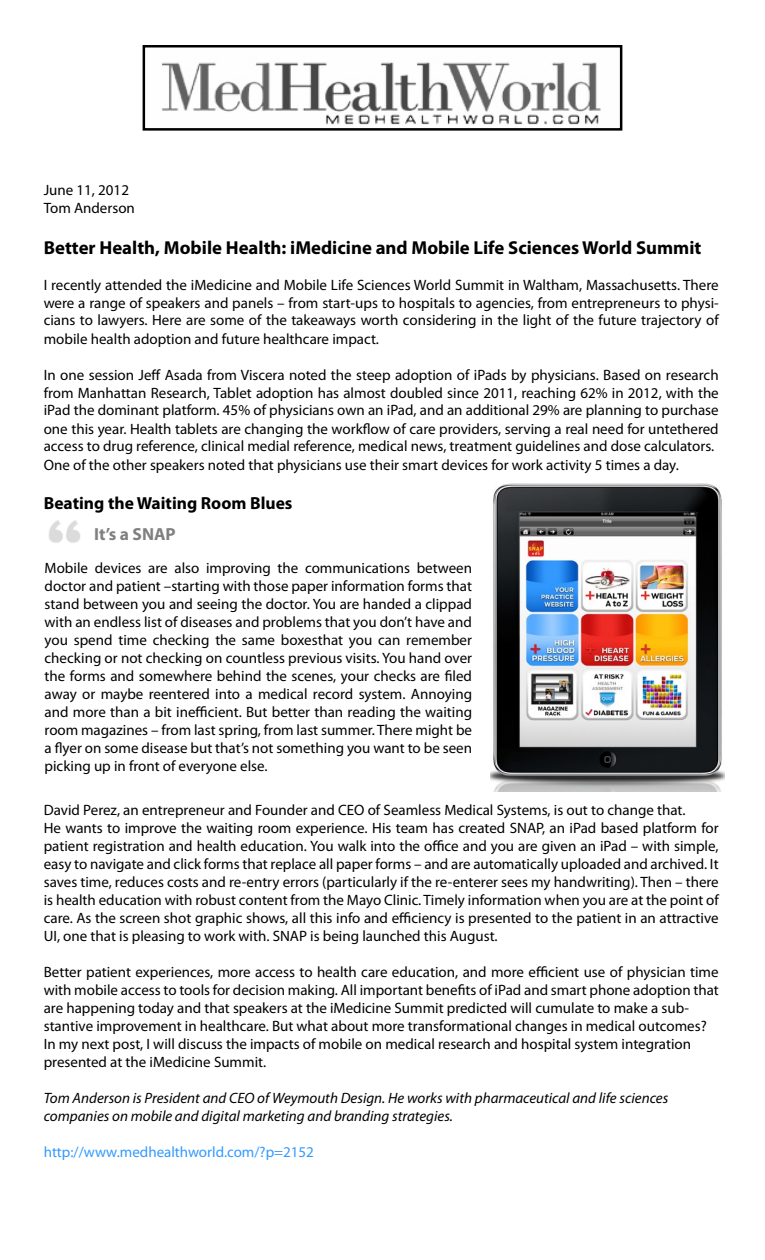
<style>
.page{position:relative;width:765px;height:1260px;background:#fff}
.page>*{position:absolute;margin:0;border:0;box-sizing:border-box;transform-origin:0 0}
.t1{font:700 18.75px "Myriad Pro";color:#000}
.t2{font:700 17.5px "Myriad Pro";color:#000}
.t3{font:700 17.5px "Myriad Pro";color:#808080}
.t4{font:15px/18px "Myriad Pro";color:#000}
.t5{font:italic 15px/18px "Myriad Pro";color:#000}
.t6{font:15px "Myriad Pro";color:#3399fe}
</style>
<div class="page">
<img style="left:49px;top:520px;width:32px;height:23px">
<img style="left:490px;top:483px;width:234px;height:308px">
<img style="left:162px;top:62px;width:439px;height:63px">
<div style="left:143px;top:45px;width:479px;height:86px;border:2px solid #000"></div>
<p class="t4" style="left:44px;top:181px;width:93px">June 11, 2012<br>Tom Anderson</p>
<p class="t1" style="left:44px;top:235px;width:659px">Better Health, Mobile Health: iMedicine and Mobile Life Sciences World Summit</p>
<p class="t4" style="left:44px;top:275px;width:677px;text-align:justify">I recently attended the iMedicine and Mobile Life Sciences World Summit in Waltham, Massachusetts. There were a range of speakers and panels – from start-ups to hospitals to agencies, from entrepreneurs to physi&shy;cians to lawyers. Here are some of the takeaways worth considering in the light of the future trajectory of mobile health adoption and future healthcare impact.</p>
<p class="t4" style="left:44px;top:365px;width:677px">In one session Jeff Asada from Viscera noted the steep adoption of iPads by physicians. Based on research from Manhattan Research, Tablet adoption has almost doubled since 2011, reaching 62% in 2012, with the iPad the dominant platform. 45% of physicians own an iPad, and an additional 29% are planning to purchase one this year. Health tablets are changing the workflow of care providers, serving a real need for untethered access to drug reference, clinical medial reference, medical news, treatment guidelines and dose calculators.<br>One of the other speakers noted that physicians use their smart devices for work activity 5 times a day.</p>
<p class="t2" style="left:44px;top:491px;width:250px">Beating the Waiting Room Blues</p>
<p class="t3" style="left:94px;top:523px;width:83px">It’s a SNAP</p>
<p class="t4" style="left:45px;top:559px;width:429px;text-align:justify">Mobile devices are also improving the communications between doctor and patient –starting with those paper information forms that stand between you and seeing the doctor. You are handed a clippad with an endless list of diseases and problems that you don’t have and you spend time checking the same boxesthat you can remember checking or not checking on countless previous visits. You hand over the forms and somewhere behind the scenes, your checks are filed away or maybe reentered into a medical record system. Annoying and more than a bit inefficient. But better than reading the waiting room magazines – from last spring, from last summer. There might be a flyer on some disease but that’s not something you want to be seen picking up in front of everyone else.</p>
<p class="t4" style="left:44px;top:800px;width:677px">David Perez, an entrepreneur and Founder and CEO of Seamless Medical Systems, is out to change that.<br>He wants to improve the waiting room experience. His team has created SNAP, an iPad based platform for patient registration and health education. You walk into the office and you are given an iPad – with simple, easy to navigate and click forms that replace all paper forms – and are automatically uploaded and archived. It saves time, reduces costs and re-entry errors (particularly if the re-enterer sees my handwriting). Then – there is health education with robust content from the Mayo Clinic. Timely information when you are at the point of care. As the screen shot graphic shows, all this info and efficiency is presented to the patient in an attractive UI, one that is pleasing to work with. SNAP is being launched this August.</p>
<p class="t4" style="left:44px;top:962px;width:677px">Better patient experiences, more access to health care education, and more efficient use of physician time with mobile access to tools for decision making. All important benefits of iPad and smart phone adoption that are happening today and that speakers at the iMedicine Summit predicted will cumulate to make a sub&shy;stantive improvement in healthcare. But what about more transformational changes in medical outcomes?<br>In my next post, I will discuss the impacts of mobile on medical research and hospital system integration presented at the iMedicine Summit.</p>
<p class="t5" style="left:44px;top:1088px;width:626px">Tom Anderson is President and CEO of Weymouth Design. He works with pharmaceutical and life sciences companies on mobile and digital marketing and branding strategies.</p>
<p class="t6" style="left:44px;top:1142px;width:272px">http://www.medhealthworld.com/?p=2152</p>
</div>
